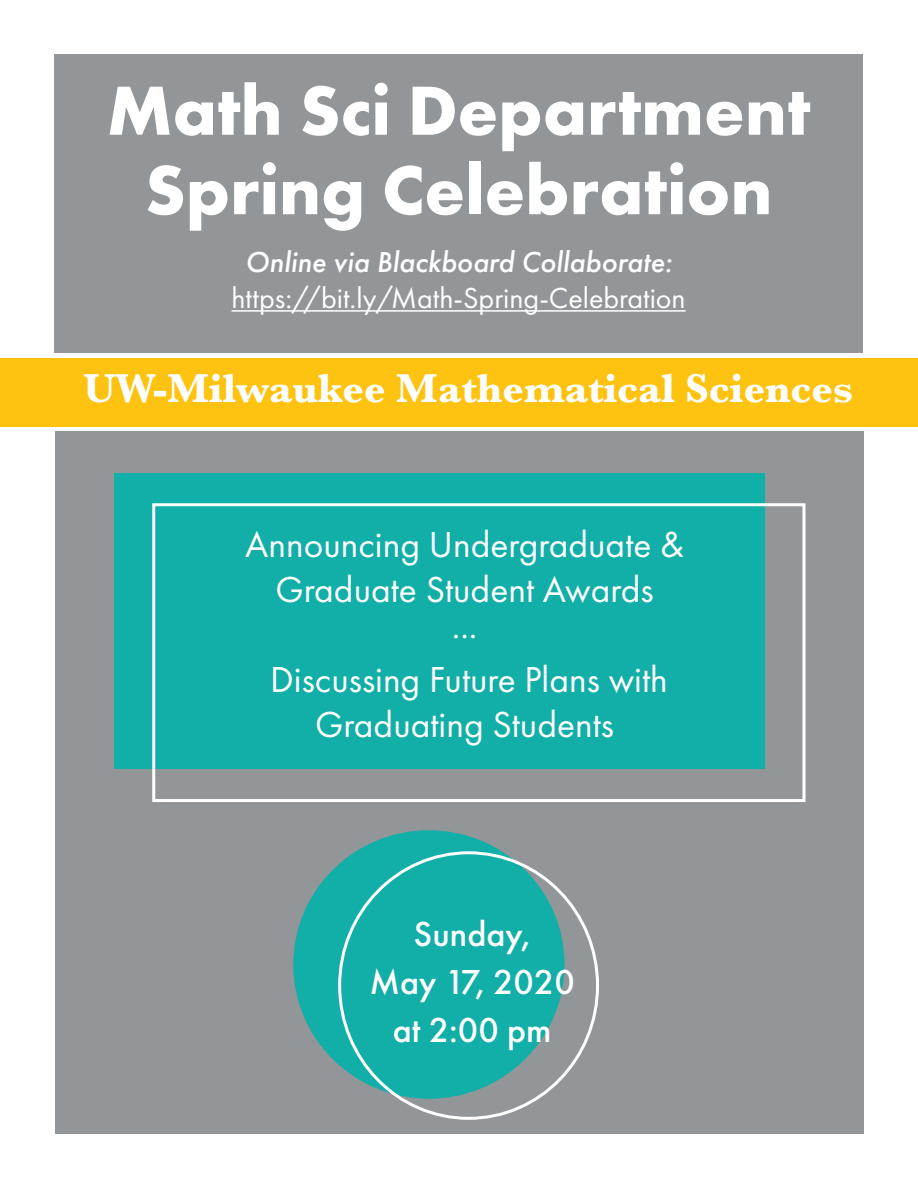
<style>
.page{position:relative;width:918px;height:1188px;background:#fff}
.page>*{position:absolute;margin:0;border:0;box-sizing:border-box;transform-origin:0 0}
.t1{font:700 72px/79.5px "Futura PT";color:#fff;text-align:center}
.t2{font:700 42px "Baskerville";color:#fff}
.t3{font:37.5px/45px "Futura PT";color:#fff;text-align:center}
.t4{font:500 36px/48px "Futura PT";color:#fff;text-align:center}
.t5{font:30px "Futura PT";color:#fff}
.t6{font:italic 500 30px "Futura PT";color:#fff}
</style>
<div class="page">
<div style="left:55px;top:431px;width:809px;height:703px;background:#939698"></div>
<div style="left:114px;top:473px;width:650px;height:296px;background:#12aea8"></div>
<div style="left:55px;top:55px;width:808px;height:298px;background:#939698"></div>
<div style="left:0;top:358px;width:918px;height:68px;background:#fec210"></div>
<hr style="left:232px;top:310px;width:454px;height:2px;background:#fff">
<div style="left:152px;top:503px;width:654px;height:299px;border:3px solid #fff"></div>
<div style="left:293px;top:830px;width:272px;height:269px;background:#12aea8;border-radius:50%"></div>
<h1 class="t1" style="left:107px;top:69px;width:705px">Math Sci Department<br>Spring Celebration</h1>
<p class="t6" style="left:245px;top:243px;width:428px">Online via Blackboard Collaborate:</p>
<p class="t5" style="left:232px;top:280px;width:456px">https://bit.ly/Math-Spring-Celebration</p>
<p class="t2" style="left:84px;top:359px;width:771px">UW-Milwaukee Mathematical Sciences</p>
<p class="t3" style="left:245px;top:522px;width:440px">Announcing Undergraduate &amp;<br>Graduate Student Awards</p>
<p class="t3" style="left:270px;top:599px;width:399px;line-height:54px">...<br>Discussing Future Plans with</p>
<p class="t3" style="left:315px;top:702px;width:300px">Graduating Students</p>
<p class="t4" style="left:369px;top:910px;width:207px">Sunday,<br>May 17, 2020 at 2:00 pm</p>
</div>
